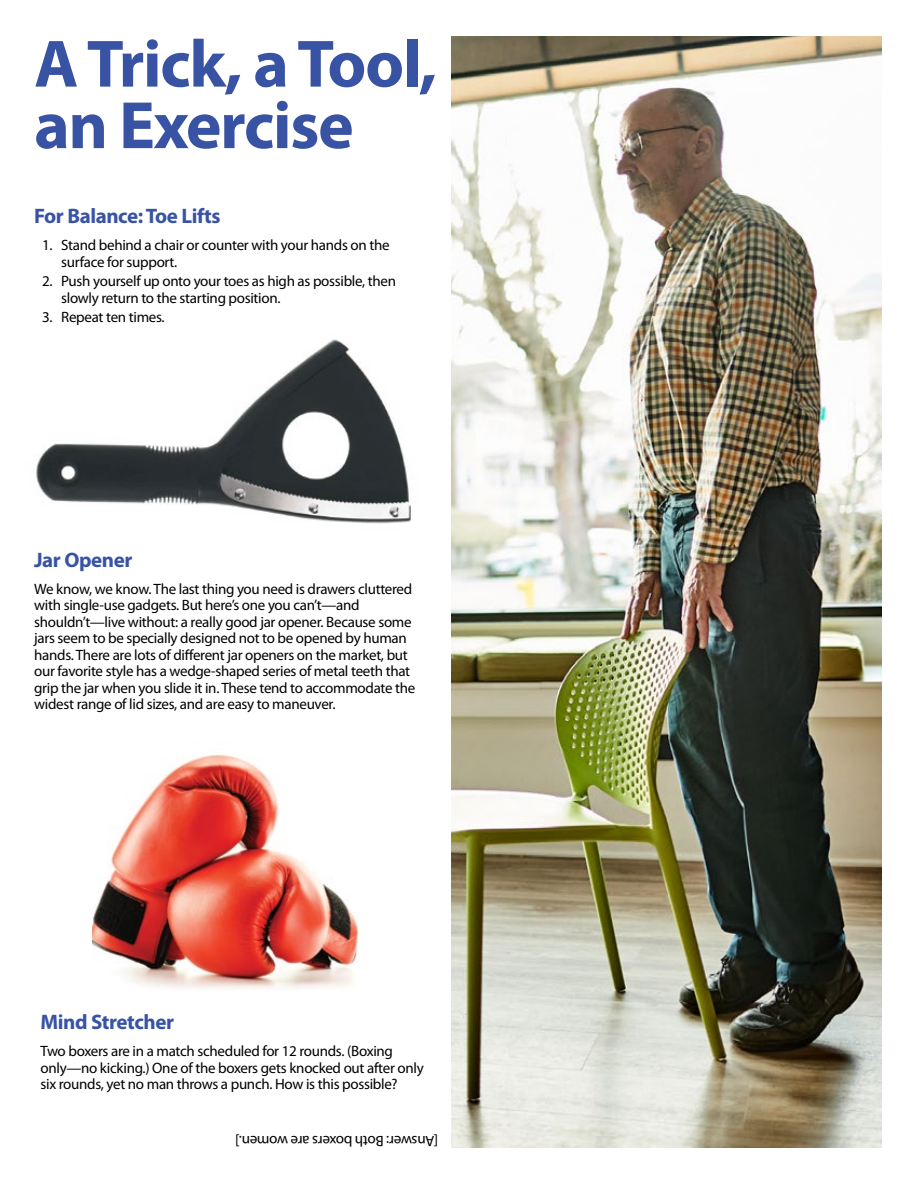
<style>
.page{position:relative;width:918px;height:1188px;background:#fff}
.page>*{position:absolute;margin:0;border:0;box-sizing:border-box;transform-origin:0 0}
.t1{font:700 67.5px/61.5px "Myriad Pro";letter-spacing:-.02em;color:#3953a4}
.t2{font:700 21px "Myriad Pro";letter-spacing:-.02em;color:#3953a4}
.t3{font:15px/16.5px "Myriad Pro";letter-spacing:-.02em;color:#000}
</style>
<div class="page">
<img style="left:452px;top:36px;width:430px;height:1112px">
<img style="left:92px;top:754px;width:267px;height:235px">
<img style="left:36px;top:339px;width:375px;height:185px">
<h1 class="t1" style="left:34px;top:31px;width:404px">A Trick, a Tool, an Exercise</h1>
<h2 class="t2" style="left:34px;top:202px;width:188px">For Balance: Toe Lifts</h2>
<p class="t3" style="left:61px;top:237px;width:330px;text-indent:-19px">1. Stand behind a chair or counter with your hands on the surface for support.</p>
<p class="t3" style="left:61px;top:273px;width:336px;text-indent:-19px">2. Push yourself up onto your toes as high as possible, then slowly return to the starting position.</p>
<p class="t3" style="left:42px;top:309px;width:124px">3. Repeat ten times.</p>
<h2 class="t2" style="left:34px;top:546px;width:100px">Jar Opener</h2>
<p class="t3" style="left:34px;top:580px;width:383px">We know, we know. The last thing you need is drawers cluttered with single-use gadgets. But here’s one you can’t—and shouldn’t—live without: a really good jar opener. Because some jars seem to be specially designed not to be opened by human hands. There are lots of different jar openers on the market, but our favorite style has a wedge-shaped series of metal teeth that grip the jar when you slide it in. These tend to accommodate the widest range of lid sizes, and are easy to maneuver.</p>
<h2 class="t2" style="left:40px;top:1008px;width:135px">Mind Stretcher</h2>
<p class="t3" style="left:40px;top:1043px;width:385px">Two boxers are in a match scheduled for 12 rounds. (Boxing only—no kicking.) One of the boxers gets knocked out after only six rounds, yet no man throws a punch. How is this possible?</p>
<p class="t3" style="left:438px;top:1150px;width:205px;rotate:-180deg">[Answer: Both boxers are women.]</p>
</div>
